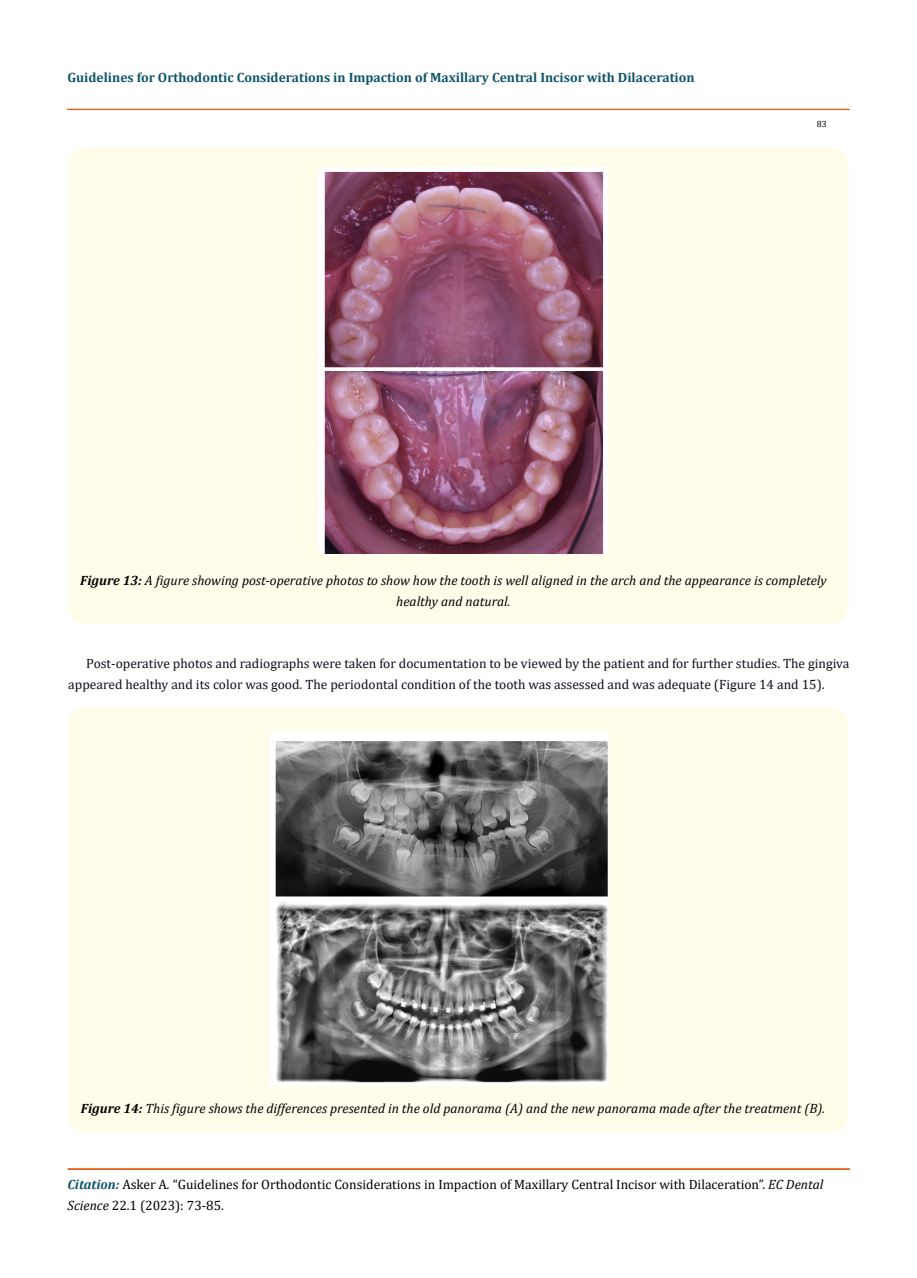
<style>
.page{position:relative;width:917px;height:1278px;background:#fff}
.page>*{position:absolute;margin:0;border:0;box-sizing:border-box;transform-origin:0 0}
.t1{font:italic 13.5px/21px "Cambria";color:#000;text-align:center}
.t2{font:13.5px/21px "Cambria";color:#0e101a}
.t3{font:13.5px/21px "Cambria";color:#000}
.t4{font:700 13.5px "Cambria";color:#0e546a}
.t5{font:9px "Cambria";color:#000}
.s1{font-weight:700}
.s2{font-weight:700;font-style:italic;color:#0e546a}
.s3{font-style:italic}
</style>
<div class="page">
<div style="left:67px;top:109px;width:782px;height:1px;border:1px solid #e05d1a"></div>
<div style="left:68px;top:1169px;width:781px;height:1px;border:1px solid #e05d1a"></div>
<div style="left:68px;top:147px;width:780px;height:478px;background:#fffde9;border-radius:18px"></div>
<img style="left:318px;top:167px;width:289px;height:386px">
<div style="left:68px;top:707px;width:780px;height:427px;background:#fffde9;border-radius:18px"></div>
<img style="left:270px;top:732px;width:338px;height:353px">
<p class="t4" style="left:68px;top:68px;width:628px">Guidelines for Orthodontic Considerations in Impaction of Maxillary Central Incisor with Dilaceration</p>
<p class="t5" style="left:816px;top:118px;width:11px">83</p>
<p class="t1" style="left:80px;top:569px;width:747px"><span class="s1">Figure 13:</span> A figure showing post-operative photos to show how the tooth is well aligned in the arch and the appearance is completely healthy and natural.</p>
<p class="t2" style="left:68px;top:653px;width:782px;text-indent:18px">Post-operative photos and radiographs were taken for documentation to be viewed by the patient and for further studies. The gingiva appeared healthy and its color was good. The periodontal condition of the tooth was assessed and was adequate (Figure 14 and 15).</p>
<p class="t1" style="left:81px;top:1097px;width:745px"><span class="s1">Figure 14:</span> This figure shows the differences presented in the old panorama (A) and the new panorama made after the treatment (B).</p>
<p class="t3" style="left:68px;top:1174px;width:757px"><span class="s2">Citation:</span> Asker A<span class="s3">.</span> “Guidelines for Orthodontic Considerations in Impaction of Maxillary Central Incisor with Dilaceration”. <span class="s3">EC Dental<br>Science</span> 22.1 (2023): 73-85.</p>
</div>
